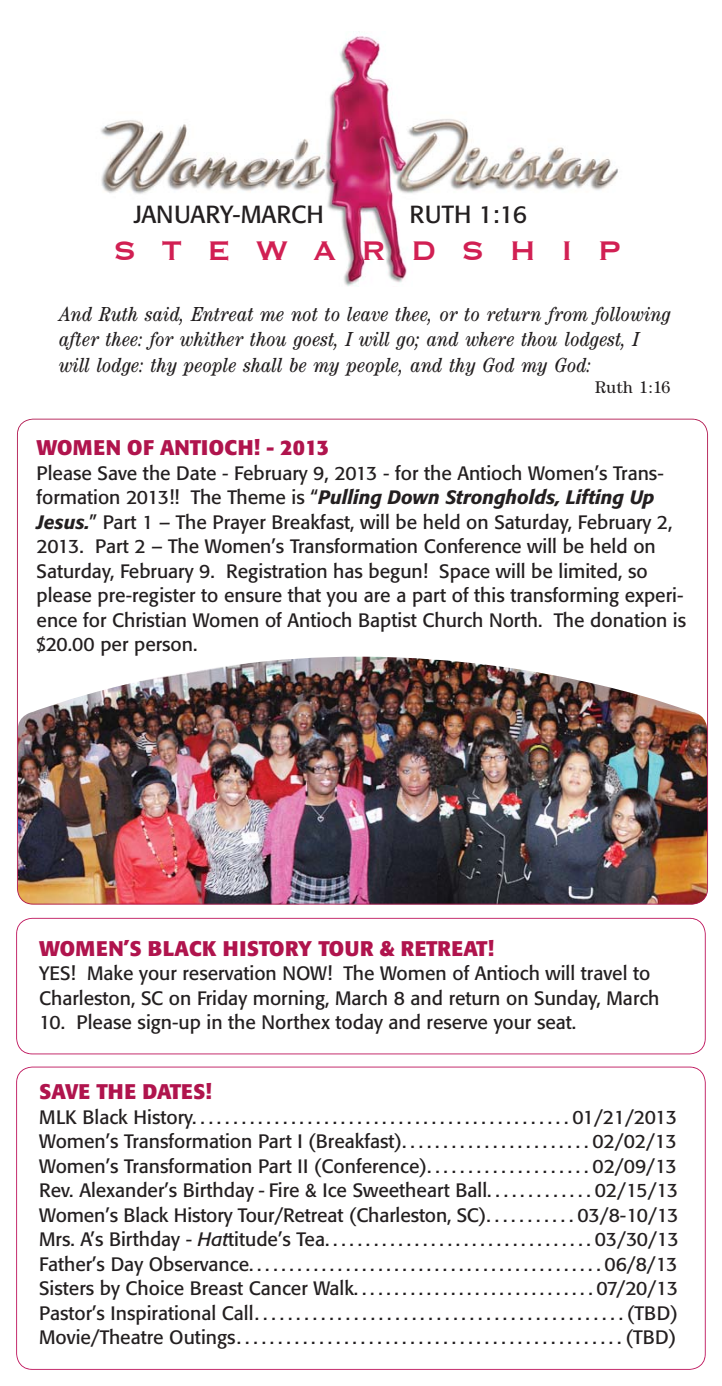
<style>
.page{position:relative;width:722px;height:1386px;background:#fff}
.page>*{position:absolute;margin:0;border:0;box-sizing:border-box;transform-origin:0 0}
.t1{font:35px "Copperplate";color:#d12053}
.t2{font:24.5px "Formata";color:#231f20}
.t3{font:italic condensed 21px/25.2px "Century Itc T";color:#231f20}
.t4{font:700 21px "Formata";color:#b0144d}
.t5{font:700 21px "Formata";letter-spacing:.02em;color:#b0144d}
.t6{font:19.25px/24.5px "Formata";color:#231f20}
.t7{font:17.5px "Century Itc T";letter-spacing:-.005em;color:#231f20}
.s1{font-weight:500;font-style:italic}
.s2{font-style:italic}
</style>
<div class="page">
<img style="left:100px;top:36px;width:518px;height:251px">
<svg style="left:16px;top:918px;width:689px;height:136px"></svg>
<svg style="left:16px;top:1067px;width:689px;height:303px"></svg>
<img style="left:17px;top:419px;width:690px;height:486px">
<p class="t2" style="left:134px;top:203px;width:191px">JANUARY-MARCH</p>
<p class="t2" style="left:409px;top:203px;width:119px">RUTH 1:16</p>
<p class="t1" style="left:113px;top:233px;width:509px">S T E W A R D S H I P</p>
<p class="t3" style="left:59px;top:303px;width:613px">And Ruth said, Entreat me not to leave thee, or to return from following after thee: for whither thou goest, I will go; and where thou lodgest, I will lodge: thy people shall be my people, and thy God my God:</p>
<p class="t7" style="left:594px;top:380px;width:77px">Ruth 1:16</p>
<p class="t4" style="left:37px;top:438px;width:294px">WOMEN OF ANTIOCH! - 2013</p>
<p class="t6" style="left:37px;top:462px;width:650px">Please Save the Date - February 9, 2013 - for the Antioch Women’s Trans&shy;formation 2013!! The Theme is “<span class="s1">Pulling Down Strongholds, Lifting Up Jesus.</span>” Part 1 – The Prayer Breakfast, will be held on Saturday, February 2, 2013. Part 2 – The Women’s Transformation Conference will be held on Saturday, February 9. Registration has begun! Space will be limited, so please pre-register to ensure that you are a part of this transforming experi&shy;ence for Christian Women of Antioch Baptist Church North. The donation is $20.00 per person.</p>
<p class="t5" style="left:39px;top:939px;width:456px">WOMEN’S BLACK HISTORY TOUR &amp; RETREAT!</p>
<p class="t6" style="left:39px;top:963px;width:621px">YES! Make your reservation NOW! The Women of Antioch will travel to<br>Charleston, SC on Friday morning, March 8 and return on Sunday, March</p>
<p class="t6" style="left:39px;top:1012px;width:538px">10. Please sign-up in the Northex today and reserve your seat.</p>
<p class="t4" style="left:39px;top:1083px;width:174px">SAVE THE DATES!</p>
<p class="t6" style="left:39px;top:1106px;width:640px;text-align:justify">MLK Black History..............................................01/21/2013<br>Women’s Transformation Part I (Breakfast). . . . . . . . . . . . . . . . . . . . . . . 02/02/13<br>Women’s Transformation Part II (Conference). . . . . . . . . . . . . . . . . . . . 02/09/13<br>Rev. Alexander’s Birthday - Fire &amp; Ice Sweetheart Ball. . . . . . . . . . . . . 02/15/13<br>Women’s Black History Tour/Retreat (Charleston, SC). . . . . . . . . . . 03/8-10/13<br>Mrs. A’s Birthday - <span class="s2">Hat</span>titude’s Tea.................................03/30/13<br>Father’s Day Observance............................................06/8/13<br>Sisters by Choice Breast Cancer Walk. . . . . . . . . . . . . . . . . . . . . . . . . . . . . . 07/20/13<br>Pastor’s Inspirational Call.............................................(TBD)<br>Movie/Theatre Outings...............................................(TBD)</p>
</div>
